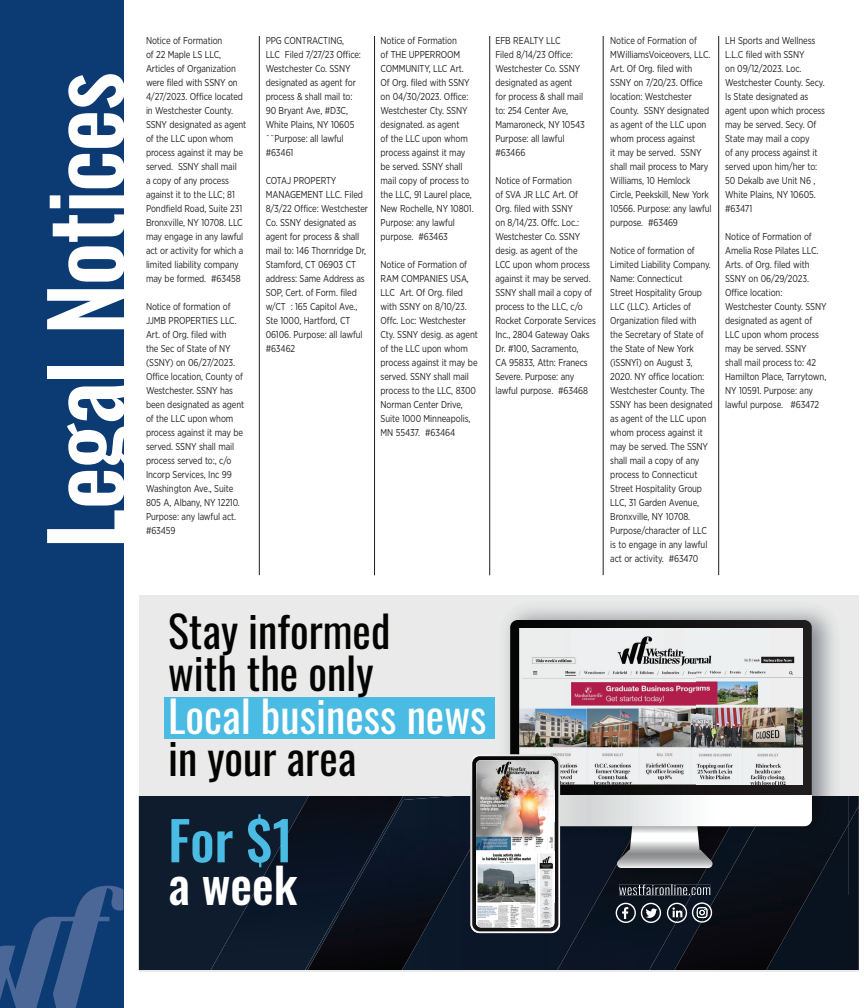
<style>
.page{position:relative;width:864px;height:1008px;background:#fff}
.page>*{position:absolute;margin:0;border:0;box-sizing:border-box;transform-origin:0 0}
.t1{font:500 95px "Oswald";letter-spacing:-.015em;color:#fff}
.t2{font:500 53.4px "Oswald";color:#4abbe3}
.t3{font:500 48.5px "Oswald";color:#fff}
.t4{font:43.8px/42.5px "Oswald";color:#040503}
.t5{font:43.8px "Oswald";color:#fff}
.t6{font:10px/14px "Gotham Narrow";letter-spacing:-.01em;color:#231f20;scale:.9 1}
</style>
<div class="page">
<hr style="left:259px;top:36px;width:1px;height:539px;background:#231f20">
<hr style="left:374px;top:36px;width:1px;height:539px;background:#231f20">
<hr style="left:490px;top:36px;width:1px;height:539px;background:#231f20">
<hr style="left:603px;top:36px;width:1px;height:539px;background:#231f20">
<hr style="left:719px;top:36px;width:1px;height:539px;background:#231f20">
<div style="left:0;top:0;width:123px;height:1008px;background:#0b3b72"></div>
<svg style="left:0;top:886px;width:123px;height:122px"></svg>
<div style="left:139px;top:595px;width:720px;height:377px;background:#eaeaea"></div>
<div style="left:139px;top:796px;width:418px;height:174px;background:#0e1c2e"></div>
<img style="left:691px;top:796px;width:168px;height:174px">
<div style="left:557px;top:933px;width:134px;height:37px;background:#0a1424"></div>
<img style="left:211px;top:796px;width:97px;height:174px">
<img style="left:308px;top:796px;width:163px;height:174px">
<div style="left:164px;top:697px;width:331px;height:41px;background:#4abbe3"></div>
<img style="left:492px;top:608px;width:342px;height:188px">
<div style="left:812px;top:796px;width:37px;height:99px;background:#09121d"></div>
<img style="left:492px;top:697px;width:3px;height:41px">
<svg style="left:510px;top:620px;width:302px;height:134px;background:#191817"></svg>
<img style="left:519px;top:628px;width:283px;height:126px">
<svg style="left:471px;top:754px;width:341px;height:179px"></svg>
<p class="t6" style="left:146px;top:33px;width:113px">Notice of Formation<br>of 22 Maple LS LLC,<br>Articles of Organization were filed with SSNY on<br>4/27/2023. Office located in Westchester County.<br>SSNY designated as agent of the LLC upon whom process against it may be served. SSNY shall mail<br>a copy of any process against it to the LLC; 81<br>Pondfield Road, Suite 231<br>Bronxville, NY 10708. LLC may engage in any lawful act or activity for which a limited liability company may be formed. #63458</p>
<p class="t6" style="left:146px;top:299px;width:111px">Notice of formation of<br>JJMB PROPERTIES LLC.<br>Art. of Org. filed with<br>the Sec of State of NY (SSNY) on 06/27/2023.<br>Office location, County of<br>Westchester. SSNY has been designated as agent of the LLC upon whom process against it may be served. SSNY shall mail process served to:, c/o<br>Incorp Services, Inc 99<br>Washington Ave., Suite<br>805 A, Albany, NY 12210.<br>Purpose: any lawful act. #63459</p>
<h1 class="t1" style="left:36px;top:549px;width:478px;rotate:-90deg">Legal Notices</h1>
<p class="t6" style="left:266px;top:33px;width:107px">PPG CONTRACTING,<br>LLC Filed 7/27/23 Office:<br>Westchester Co. SSNY designated as agent for process &amp; shall mail to:<br>90 Bryant Ave, #D3C,<br>White Plains, NY 10605 ¨¨Purpose: all lawful #63461</p>
<p class="t6" style="left:266px;top:173px;width:115px">COTAJ PROPERTY<br>MANAGEMENT LLC. Filed<br>8/3/22 Office: Westchester<br>Co. SSNY designated as agent for process &amp; shall mail to: 146 Thornridge Dr,<br>Stamford, CT 06903 CT address: Same Address as<br>SOP, Cert. of Form. filed w/CT : 165 Capitol Ave.,<br>Ste 1000, Hartford, CT<br>06106. Purpose: all lawful #63462</p>
<p class="t6" style="left:381px;top:33px;width:105px">Notice of Formation<br>of THE UPPERROOM<br>COMMUNITY, LLC Art.<br>Of Org. filed with SSNY on 04/30/2023. Office:<br>Westchester Cty. SSNY designated. as agent<br>of the LLC upon whom process against it may be served. SSNY shall mail copy of process to the LLC, 91 Laurel place,<br>New Rochelle, NY 10801.<br>Purpose: any lawful purpose. #63463</p>
<p class="t6" style="left:381px;top:257px;width:110px">Notice of Formation of<br>RAM COMPANIES USA,<br>LLC Art. Of Org. filed with SSNY on 8/10/23.<br>Offc. Loc: Westchester<br>Cty. SSNY desig. as agent of the LLC upon whom process against it may be served. SSNY shall mail process to the LLC, 8300<br>Norman Center Drive,<br>Suite 1000 Minneapolis,<br>MN 55437. #63464</p>
<p class="t6" style="left:495px;top:33px;width:101px">EFB REALTY LLC<br>Filed 8/14/23 Office:<br>Westchester Co. SSNY designated as agent for process &amp; shall mail to: 254 Center Ave,<br>Mamaroneck, NY 10543<br>Purpose: all lawful #63466</p>
<p class="t6" style="left:495px;top:173px;width:113px">Notice of Formation<br>of SVA JR LLC Art. Of<br>Org. filed with SSNY<br>on 8/14/23. Offc. Loc.:<br>Westchester Co. SSNY desig. as agent of the<br>LCC upon whom process against it may be served.<br>SSNY shall mail a copy of process to the LLC, c/o<br>Rocket Corporate Services<br>Inc., 2804 Gateway Oaks<br>Dr. #100, Sacramento,<br>CA 95833, Attn: Franecs<br>Severe. Purpose: any lawful purpose. #63468</p>
<p class="t6" style="left:610px;top:33px;width:114px">Notice of Formation of<br>MWilliamsVoiceovers, LLC.<br>Art. Of Org. filed with<br>SSNY on 7/20/23. Office location: Westchester<br>County. SSNY designated as agent of the LLC upon whom process against<br>it may be served. SSNY shall mail process to Mary<br>Williams, 10 Hemlock<br>Circle, Peekskill, New York<br>10566. Purpose: any lawful purpose. #63469</p>
<p class="t6" style="left:610px;top:243px;width:115px">Notice of formation of<br>Limited Liability Company.<br>Name: Connecticut<br>Street Hospitality Group<br>LLC (LLC). Articles of<br>Organization filed with<br>the Secretary of State of the State of New York (ìSSNYî) on August 3,<br>2020. NY office location:<br>Westchester County. The<br>SSNY has been designated as agent of the LLC upon whom process against it may be served. The SSNY shall mail a copy of any process to Connecticut<br>Street Hospitality Group<br>LLC, 31 Garden Avenue,<br>Bronxville, NY 10708.<br>Purpose/character of LLC is to engage in any lawful</p>
<p class="t6" style="left:610px;top:551px;width:99px">act or activity. #63470</p>
<p class="t6" style="left:725px;top:33px;width:113px">LH Sports and Wellness<br>L.L.C filed with SSNY<br>on 09/12/2023. Loc.<br>Westchester County. Secy.<br>Is State designated as agent upon which process may be served. Secy. Of<br>State may mail a copy<br>of any process against it served upon him/her to:<br>50 Dekalb ave Unit N6 ,<br>White Plains, NY 10605. #63471</p>
<p class="t6" style="left:725px;top:229px;width:114px">Notice of Formation of<br>Amelia Rose Pilates LLC.<br>Arts. of Org. filed with<br>SSNY on 06/29/2023.<br>Office location:<br>Westchester County. SSNY designated as agent of<br>LLC upon whom process may be served. SSNY<br>shall mail process to: 42<br>Hamilton Place, Tarrytown,<br>NY 10591. Purpose: any lawful purpose. #63472</p>
<h3 class="t4" style="left:168px;top:605px;width:224px">Stay informed with the only</h3>
<h3 class="t5" style="left:168px;top:677px;width:320px">Local business news</h3>
<h3 class="t4" style="left:168px;top:733px;width:190px">in your area</h3>
<h2 class="t2" style="left:168px;top:813px;width:127px">For $1</h2>
<h3 class="t3" style="left:168px;top:860px;width:131px">a week</h3>
</div>
